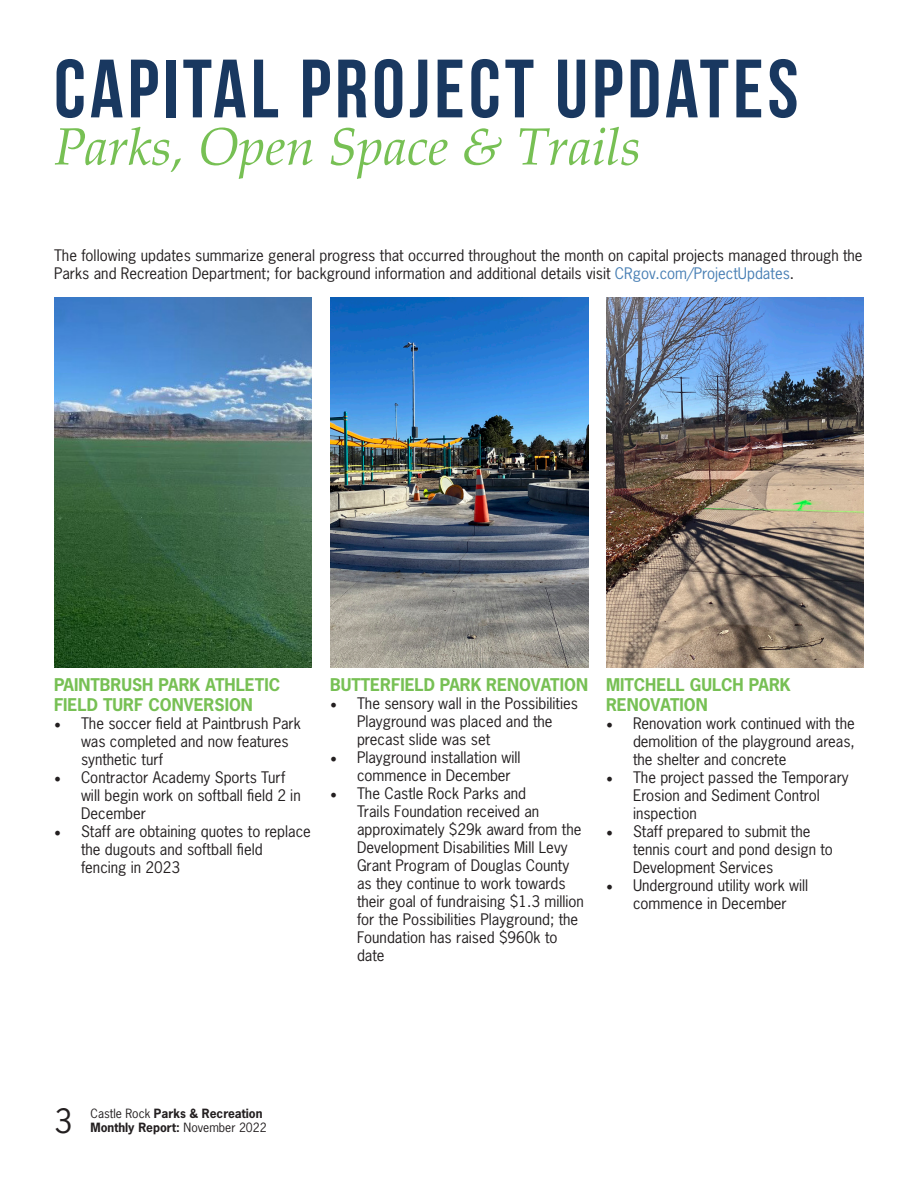
<style>
.page{position:relative;width:918px;height:1188px;background:#fff}
.page>*{position:absolute;margin:0;border:0;box-sizing:border-box;transform-origin:0 0}
.t1{font:82.5px "Bebas Neue";letter-spacing:.05em;color:#193860}
.t2{font:italic 52.5px "Palatino Linotype";color:#77c054}
.t3{font:31.5px "News Gothic Std";color:#231f20}
.t4{font:700 16.5px/19.5px "News Gothic Std";color:#77c054}
.t5{font:15px/18px "News Gothic Std";color:#231f20}
.t6{font:700 12px/14.4px "News Gothic Std";color:#231f20}
.s1{color:#4980b5}
.s2{font-family:"Minion Pro";font-size:18px}
.s3{font-weight:400}
</style>
<div class="page">
<img style="left:330px;top:297px;width:258px;height:371px">
<img style="left:606px;top:297px;width:258px;height:371px">
<img style="left:54px;top:297px;width:258px;height:371px">
<p class="t1" style="left:54px;top:44px;width:746px">CAPITAL PROJECT UPDATES</p>
<p class="t2" style="left:54px;top:109px;width:589px">Parks, Open Space &amp; Trails</p>
<p class="t5" style="left:54px;top:246px;width:810px">The following updates summarize general progress that occurred throughout the month on capital projects managed through the<br>Parks and Recreation Department; for background information and additional details visit <span class="s1">CRgov.com/ProjectUpdates</span>.</p>
<p class="t4" style="left:54px;top:675px;width:228px">PAINTBRUSH PARK ATHLETIC<br>FIELD TURF CONVERSION</p>
<p class="t5" style="left:81px;top:714px;width:221px;text-indent:-27px"><span class="s2">•</span> The soccer field at Paintbrush Park was completed and now features synthetic turf</p>
<p class="t5" style="left:81px;top:768px;width:221px;text-indent:-27px"><span class="s2">•</span> Contractor Academy Sports Turf will begin work on softball field 2 in<br>December</p>
<p class="t5" style="left:81px;top:822px;width:231px;text-indent:-27px"><span class="s2">•</span> Staff are obtaining quotes to replace the dugouts and softball field fencing in 2023</p>
<p class="t4" style="left:330px;top:675px;width:260px">BUTTERFIELD PARK RENOVATION</p>
<p class="t5" style="left:357px;top:695px;width:223px;text-indent:-27px"><span class="s2">•</span> The sensory wall in the Possibilities<br>Playground was placed and the precast slide was set</p>
<p class="t5" style="left:357px;top:749px;width:165px;text-indent:-27px"><span class="s2">•</span> Playground installation will commence in December</p>
<p class="t5" style="left:357px;top:785px;width:228px;text-indent:-27px"><span class="s2">•</span> The Castle Rock Parks and<br>Trails Foundation received an approximately $29k award from the<br>Development Disabilities Mill Levy<br>Grant Program of Douglas County as they continue to work towards their goal of fundraising $1.3 million for the Possibilities Playground; the<br>Foundation has raised $960k to date</p>
<p class="t4" style="left:606px;top:675px;width:186px">MITCHELL GULCH PARK<br>RENOVATION</p>
<p class="t5" style="left:633px;top:714px;width:223px;text-align:justify;text-indent:-27px"><span class="s2">•</span> Renovation work continued with the demolition of the playground areas, the shelter and concrete</p>
<p class="t5" style="left:633px;top:768px;width:217px;text-indent:-27px"><span class="s2">•</span> The project passed the Temporary<br>Erosion and Sediment Control inspection</p>
<p class="t5" style="left:633px;top:822px;width:201px;text-indent:-27px"><span class="s2">•</span> Staff prepared to submit the tennis court and pond design to<br>Development Services</p>
<p class="t5" style="left:606px;top:876px;width:204px;text-align:center"><span class="s2">•</span> Underground utility work will commence in December</p>
<h3 class="t3" style="left:54px;top:1101px;width:20px">3</h3>
<p class="t6" style="left:91px;top:1106px;width:178px"><span class="s3">Castle Rock</span> Parks &amp; Recreation<br>Monthly Report: <span class="s3">November 2022</span></p>
</div>
